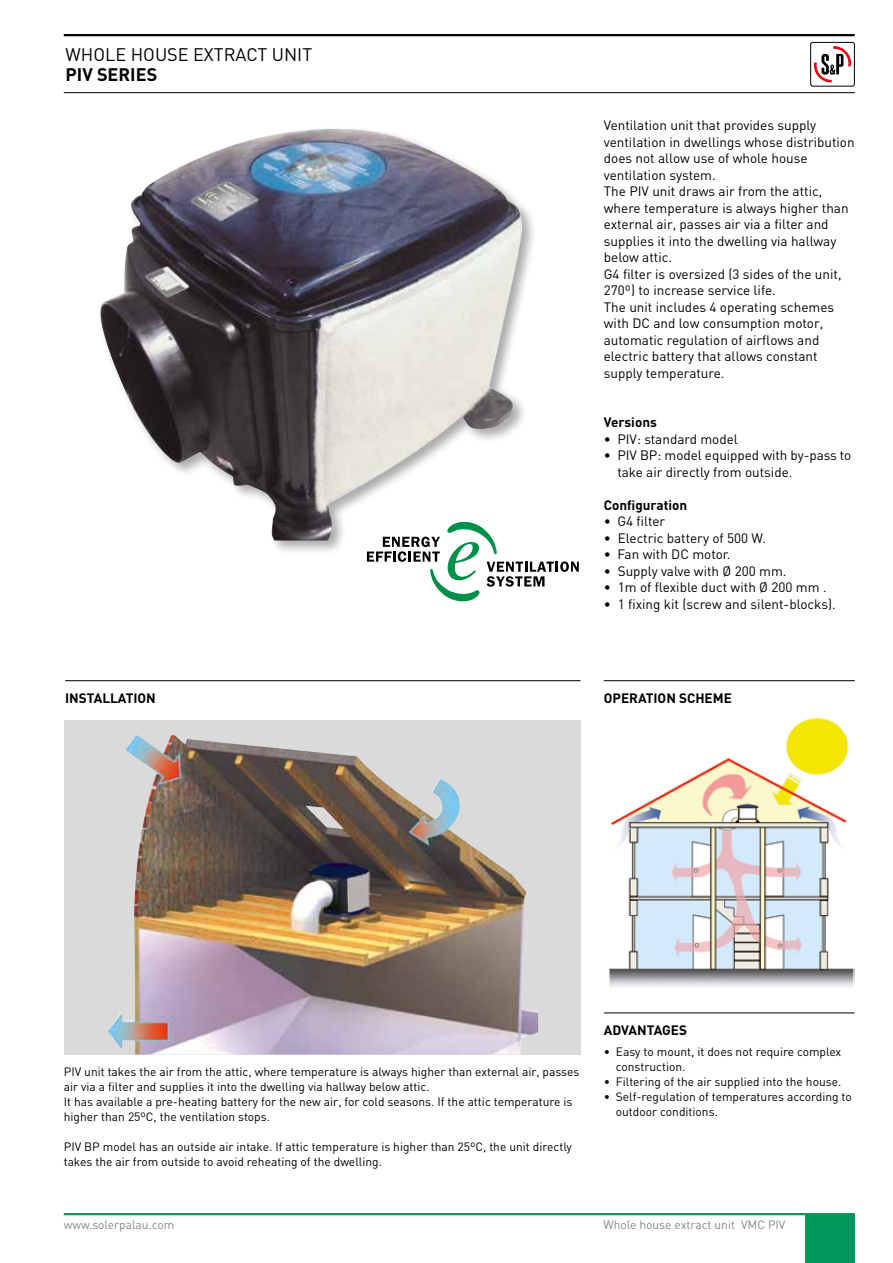
<style>
.page{position:relative;width:893px;height:1263px;background:#fff}
.page>*{position:absolute;margin:0;border:0;box-sizing:border-box;transform-origin:0 0}
.t1{font:18px "DIN";color:#000}
.t2{font:700 18px "DIN";color:#000}
.t3{font:13.5px/16.5px "DIN";color:#000}
.t4{font:700 13.5px "DIN";color:#000}
.t5{font:12px/15px "DIN";color:#000}
.t6{font:12px "DIN";color:#878787}
</style>
<div class="page">
<hr style="left:64px;top:1213px;width:791px;height:2px;background:#00975c">
<div style="left:805px;top:1214px;width:50px;height:49px;background:#00975c"></div>
<hr style="left:64px;top:34px;width:791px;height:2px;background:#000">
<hr style="left:64px;top:92px;width:791px;height:1px;background:#000">
<svg style="left:814px;top:47px;width:37px;height:36px"></svg>
<div style="left:810px;top:42px;width:45px;height:44px;border:1px solid #000;border-radius:2px"></div>
<div style="left:64px;top:720px;width:516px;height:334px;background:#dadada"></div>
<img style="left:108px;top:734px;width:430px;height:320px">
<div style="left:97px;top:125px;width:440px;height:431px;background:#000;opacity:.33"></div>
<img style="left:98px;top:129px;width:424px;height:412px">
<img style="left:609px;top:718px;width:246px;height:269px">
<svg style="left:367px;top:522px;width:212px;height:79px"></svg>
<hr style="left:65px;top:680px;width:515px;height:1px;background:#000">
<hr style="left:604px;top:680px;width:251px;height:1px;background:#000">
<hr style="left:604px;top:1013px;width:251px;height:1px;background:#000">
<h1 class="t1" style="left:66px;top:43px;width:248px">WHOLE HOUSE EXTRACT UNIT</h1>
<h1 class="t2" style="left:66px;top:62px;width:93px">PIV SERIES</h1>
<p class="t3" style="left:604px;top:117px;width:252px">Ventilation unit that provides supply ventilation in dwellings whose distribution does not allow use of whole house ventilation system.<br>The PIV unit draws air from the attic, where temperature is always higher than external air, passes air via a filter and supplies it into the dwelling via hallway below attic.<br>G4 filter is oversized (3 sides of the unit, 270º) to increase service life.<br>The unit includes 4 operating schemes with DC and low consumption motor, automatic regulation of airflows and electric battery that allows constant supply temperature.</p>
<p class="t4" style="left:604px;top:413px;width:55px">Versions</p>
<p class="t3" style="left:604px;top:430px;width:136px">• PIV: standard model</p>
<p class="t3" style="left:617px;top:447px;width:236px;text-indent:-14px">• PIV BP: model equipped with by-pass to take air directly from outside.</p>
<p class="t4" style="left:604px;top:496px;width:85px">Configuration</p>
<p class="t3" style="left:604px;top:513px;width:63px">• G4 filter</p>
<p class="t3" style="left:604px;top:529px;width:164px">• Electric battery of 500 W.</p>
<p class="t3" style="left:604px;top:546px;width:128px">• Fan with DC motor.</p>
<p class="t3" style="left:604px;top:562px;width:184px">• Supply valve with Ø 200 mm.</p>
<p class="t3" style="left:604px;top:579px;width:224px">• 1m of flexible duct with Ø 200 mm .</p>
<p class="t3" style="left:604px;top:595px;width:233px">• 1 fixing kit (screw and silent-blocks).</p>
<p class="t4" style="left:65px;top:689px;width:92px">INSTALLATION</p>
<p class="t4" style="left:604px;top:689px;width:130px">OPERATION SCHEME</p>
<p class="t5" style="left:64px;top:1063px;width:517px">PIV unit takes the air from the attic, where temperature is always higher than external air, passes air via a filter and supplies it into the dwelling via hallway below attic.<br>It has available a pre-heating battery for the new air, for cold seasons. If the attic temperature is higher than 25ºC, the ventilation stops.</p>
<p class="t5" style="left:64px;top:1138px;width:510px">PIV BP model has an outside air intake. If attic temperature is higher than 25ºC, the unit directly takes the air from outside to avoid reheating of the dwelling.</p>
<p class="t6" style="left:64px;top:1217px;width:112px">www.solerpalau.com</p>
<p class="t4" style="left:604px;top:1021px;width:85px">ADVANTAGES</p>
<p class="t5" style="left:616px;top:1044px;width:227px;text-indent:-12px">• Easy to mount, it does not require complex construction.</p>
<p class="t5" style="left:604px;top:1074px;width:239px">• Filtering of the air supplied into the house.</p>
<p class="t5" style="left:616px;top:1089px;width:238px;text-indent:-12px">• Self-regulation of temperatures according to outdoor conditions.</p>
<p class="t6" style="left:603px;top:1217px;width:184px">Whole house extract unit VMC PIV</p>
</div>
